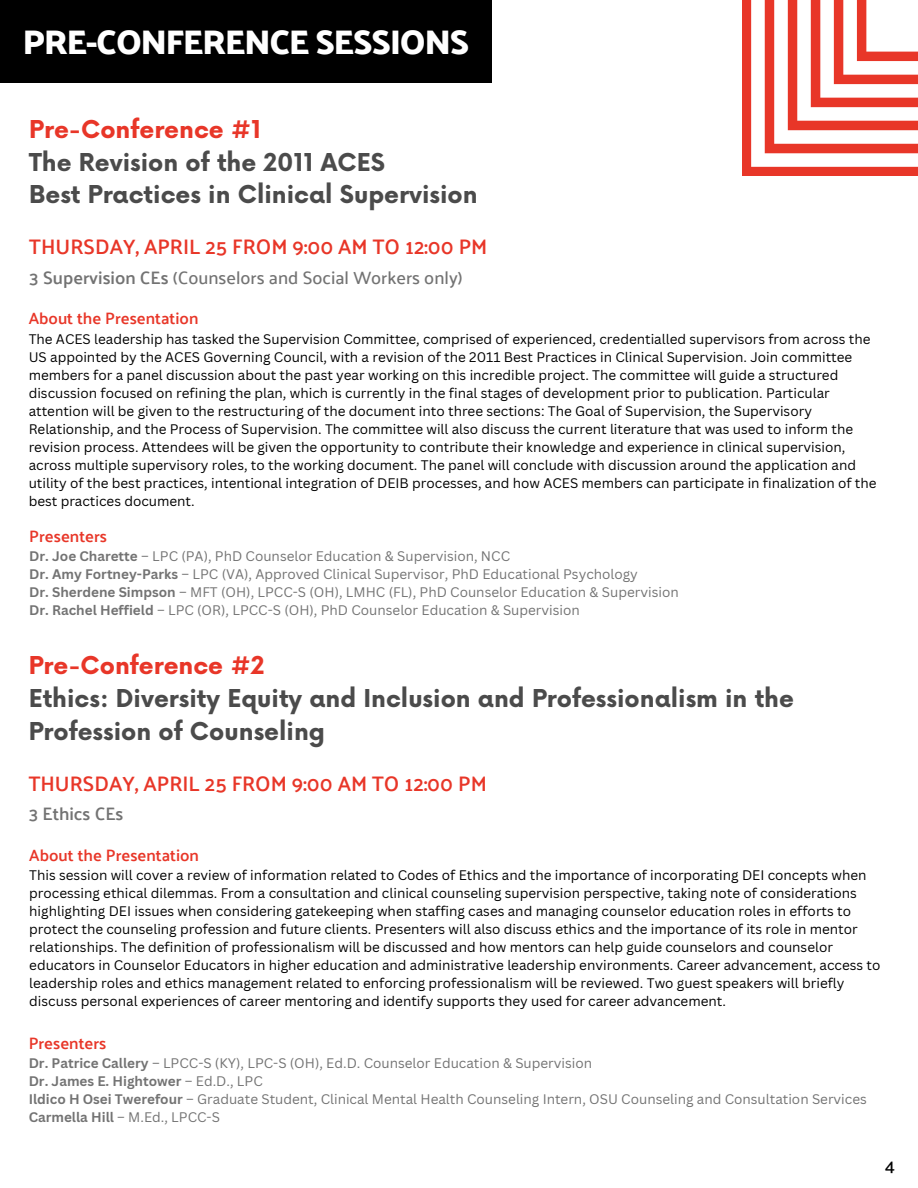
<style>
.page{position:relative;width:918px;height:1188px;background:#fff}
.page>*{position:absolute;margin:0;border:0;box-sizing:border-box;transform-origin:0 0}
.t1{font:600 34.8px "Palanquin Dark";letter-spacing:-.03em;color:#fff}
.t2{font:700 24px/32.7px "Now";color:#4b4b4b}
.t3{font:700 24px "Now";color:#e83628}
.t4{font:600 21px "Palanquin";color:#e83628}
.t5{font:500 18px "Palanquin";color:#737373}
.t6{font:600 18px "Palanquin";color:#737373}
.t7{font:500 18px "Palanquin";color:#000}
.t8{font:600 16.5px "Palanquin";color:#e83628}
.t9{font:13.5px/18px "Canva Sans";color:#000}
.t10{font:13.5px/18px "Canva Sans";color:#737373}
.s1{font-weight:600}
.s2{font-weight:700}
</style>
<div class="page">
<div style="left:0;top:0;width:492px;height:82px;background:#000"></div>
<svg style="left:742px;top:0;width:176px;height:176px"></svg>
<h1 class="t1" style="left:23px;top:22px;width:448px">PRE-CONFERENCE SESSIONS</h1>
<h2 class="t3" style="left:29px;top:116px;width:234px">Pre-Conference #1</h2>
<h2 class="t2" style="left:29px;top:147px;width:450px">The Revision of the 2011 ACES<br>Best Practices in Clinical Supervision</h2>
<h3 class="t4" style="left:29px;top:235px;width:460px">THURSDAY, APRIL 25 FROM 9:00 AM TO 12:00 PM</h3>
<h3 class="t5" style="left:29px;top:267px;width:435px"><span class="s1">3 Supervision CEs</span> (Counselors and Social Workers only)</h3>
<p class="t8" style="left:29px;top:309px;width:171px">About the Presentation</p>
<p class="t9" style="left:29px;top:329px;width:849px">The ACES leadership has tasked the Supervision Committee, comprised of experienced, credentialled supervisors from across the US appointed by the ACES Governing Council, with a revision of the 2011 Best Practices in Clinical Supervision. Join committee members for a panel discussion about the past year working on this incredible project. The committee will guide a structured discussion focused on refining the plan, which is currently in the final stages of development prior to publication. Particular attention will be given to the restructuring of the document into three sections: The Goal of Supervision, the Supervisory Relationship, and the Process of Supervision. The committee will also discuss the current literature that was used to inform the revision process. Attendees will be given the opportunity to contribute their knowledge and experience in clinical supervision, across multiple supervisory roles, to the working document. The panel will conclude with discussion around the application and utility of the best practices, intentional integration of DEIB processes, and how ACES members can participate in finalization of the best practices document.</p>
<p class="t8" style="left:29px;top:527px;width:79px">Presenters</p>
<p class="t10" style="left:29px;top:547px;width:651px"><span class="s2">Dr. Joe Charette</span> – LPC (PA), PhD Counselor Education &amp; Supervision, NCC<br><span class="s2">Dr. Amy Fortney-Parks</span> – LPC (VA), Approved Clinical Supervisor, PhD Educational Psychology<br><span class="s2">Dr. Sherdene Simpson</span> – MFT (OH), LPCC-S (OH), LMHC (FL), PhD Counselor Education &amp; Supervision <span class="s2">Dr. Rachel Heffield</span> – LPC (OR), LPCC-S (OH), PhD Counselor Education &amp; Supervision</p>
<h2 class="t3" style="left:29px;top:653px;width:238px">Pre-Conference #2</h2>
<h2 class="t2" style="left:29px;top:683px;width:767px">Ethics: Diversity Equity and Inclusion and Professionalism in the<br>Profession of Counseling</h2>
<h3 class="t4" style="left:29px;top:771px;width:460px">THURSDAY, APRIL 25 FROM 9:00 AM TO 12:00 PM</h3>
<h3 class="t6" style="left:29px;top:803px;width:96px">3 Ethics CEs</h3>
<p class="t8" style="left:29px;top:846px;width:171px">About the Presentation</p>
<p class="t9" style="left:29px;top:866px;width:853px">This session will cover a review of information related to Codes of Ethics and the importance of incorporating DEI concepts when processing ethical dilemmas. From a consultation and clinical counseling supervision perspective, taking note of considerations highlighting DEI issues when considering gatekeeping when staffing cases and managing counselor education roles in efforts to protect the counseling profession and future clients. Presenters will also discuss ethics and the importance of its role in mentor relationships. The definition of professionalism will be discussed and how mentors can help guide counselors and counselor educators in Counselor Educators in higher education and administrative leadership environments. Career advancement, access to leadership roles and ethics management related to enforcing professionalism will be reviewed. Two guest speakers will briefly discuss personal experiences of career mentoring and identify supports they used for career advancement.</p>
<p class="t8" style="left:29px;top:1034px;width:79px">Presenters</p>
<p class="t10" style="left:29px;top:1054px;width:840px"><span class="s2">Dr. Patrice Callery</span> – LPCC-S (KY), LPC-S (OH), Ed.D. Counselor Education &amp; Supervision<br><span class="s2">Dr. James E. Hightower</span> – Ed.D., LPC<br><span class="s2">Ildico H Osei Twerefour</span> – Graduate Student, Clinical Mental Health Counseling Intern, OSU Counseling and Consultation Services <span class="s2">Carmella Hill</span> – M.Ed., LPCC-S</p>
<h3 class="t7" style="left:885px;top:1155px;width:12px">4</h3>
</div>
